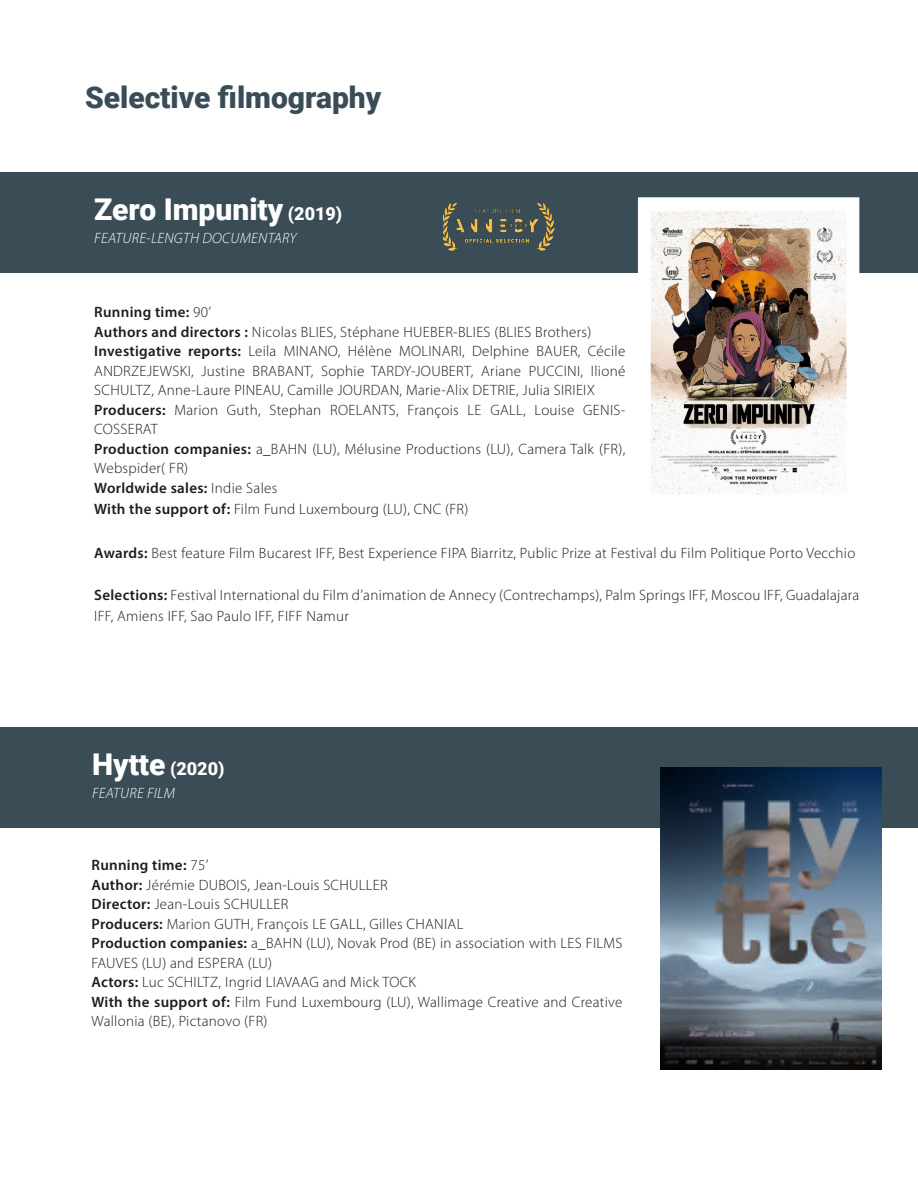
<style>
.page{position:relative;width:918px;height:1188px;background:#fff}
.page>*{position:absolute;margin:0;border:0;box-sizing:border-box;transform-origin:0 0}
.t1{font:900 30px "Roboto";color:#3a4c56}
.t2{font:900 30px "Roboto";color:#fff}
.t3{font:900 18px "Roboto";color:#fff}
.t4{font:300 15px/19.5px "Myriad Pro";letter-spacing:.02em;color:#191e1e}
.t5{font:600 15px "Myriad Pro";letter-spacing:.02em;color:#191e1e}
.t6{font:italic 300 15px "Myriad Pro";letter-spacing:.02em;color:#fff}
.s1{font-size:18px}
.s2{font-weight:300}
.s3{font-weight:600}
.s4{font-size:30px}
</style>
<div class="page">
<div style="left:0;top:173px;width:918px;height:100px;background:#3a4c56"></div>
<img style="left:443px;top:202px;width:112px;height:49px">
<img style="left:652px;top:211px;width:193px;height:282px">
<div style="left:638px;top:197px;width:221px;height:310px;border:13px solid #fff"></div>
<div style="left:0;top:727px;width:918px;height:101px;background:#3a4c56"></div>
<img style="left:660px;top:768px;width:222px;height:301px">
<p class="t1" style="left:85px;top:76px;width:298px">Selective filmography</p>
<p class="t2" style="left:94px;top:188px;width:250px">Zero Impunity <span class="s1">(2019)</span></p>
<p class="t6" style="left:94px;top:230px;width:204px">FEATURE-LENGTH DOCUMENTARY</p>
<p class="t5" style="left:94px;top:302px;width:118px">Running time: <span class="s2">90’</span></p>
<p class="t4" style="left:94px;top:322px;width:499px"><span class="s3">Authors and directors :</span> Nicolas BLIES, Stéphane HUEBER-BLIES (BLIES Brothers)</p>
<p class="t4" style="left:94px;top:342px;width:533px;text-align:justify"><span class="s3">Investigative reports:</span> Leila MINANO, Hélène MOLINARI, Delphine BAUER, Cécile ANDRZEJEWSKI, Justine BRABANT, Sophie TARDY-JOUBERT, Ariane PUCCINI, Ilioné SCHULTZ, Anne-Laure PINEAU, Camille JOURDAN, Marie-Alix DETRIE, Julia SIRIEIX</p>
<p class="t4" style="left:94px;top:400px;width:533px"><span class="s3">Producers:</span> Marion Guth, Stephan ROELANTS, François LE GALL, Louise GENIS-<br>COSSERAT</p>
<p class="t4" style="left:94px;top:439px;width:533px"><span class="s3">Production companies:</span> a_BAHN (LU), Mélusine Productions (LU), Camera Talk (FR),<br>Webspider( FR)</p>
<p class="t5" style="left:94px;top:478px;width:185px">Worldwide sales: <span class="s2">Indie Sales</span></p>
<p class="t4" style="left:94px;top:499px;width:376px"><span class="s3">With the support of:</span> Film Fund Luxembourg (LU), CNC (FR)</p>
<p class="t4" style="left:94px;top:544px;width:763px"><span class="s3">Awards:</span> Best feature Film Bucarest IFF, Best Experience FIPA Biarritz, Public Prize at Festival du Film Politique Porto Vecchio</p>
<p class="t4" style="left:94px;top:585px;width:767px;line-height:21px"><span class="s3">Selections:</span> Festival International du Film d’animation de Annecy (Contrechamps), Palm Springs IFF, Moscou IFF, Guadalajara<br>IFF, Amiens IFF, Sao Paulo IFF, FIFF Namur</p>
<p class="t3" style="left:92px;top:755px;width:134px"><span class="s4">Hytte</span> (2020)</p>
<p class="t6" style="left:92px;top:785px;width:85px">FEATURE FILM</p>
<p class="t5" style="left:92px;top:856px;width:118px">Running time: <span class="s2">75’</span></p>
<p class="t4" style="left:92px;top:875px;width:298px"><span class="s3">Author:</span> Jérémie DUBOIS, Jean-Louis SCHULLER</p>
<p class="t4" style="left:92px;top:895px;width:198px"><span class="s3">Director:</span> Jean-Louis SCHULLER</p>
<p class="t4" style="left:92px;top:914px;width:373px"><span class="s3">Producers:</span> Marion GUTH, François LE GALL, Gilles CHANIAL</p>
<p class="t4" style="left:92px;top:934px;width:532px"><span class="s3">Production companies:</span> a_BAHN (LU), Novak Prod (BE) in association with LES FILMS<br>FAUVES (LU) and ESPERA (LU)</p>
<p class="t4" style="left:92px;top:973px;width:326px"><span class="s3">Actors:</span> Luc SCHILTZ, Ingrid LIAVAAG and Mick TOCK</p>
<p class="t4" style="left:92px;top:992px;width:533px"><span class="s3">With the support of:</span> Film Fund Luxembourg (LU), Wallimage Creative and Creative<br>Wallonia (BE), Pictanovo (FR)</p>
</div>
